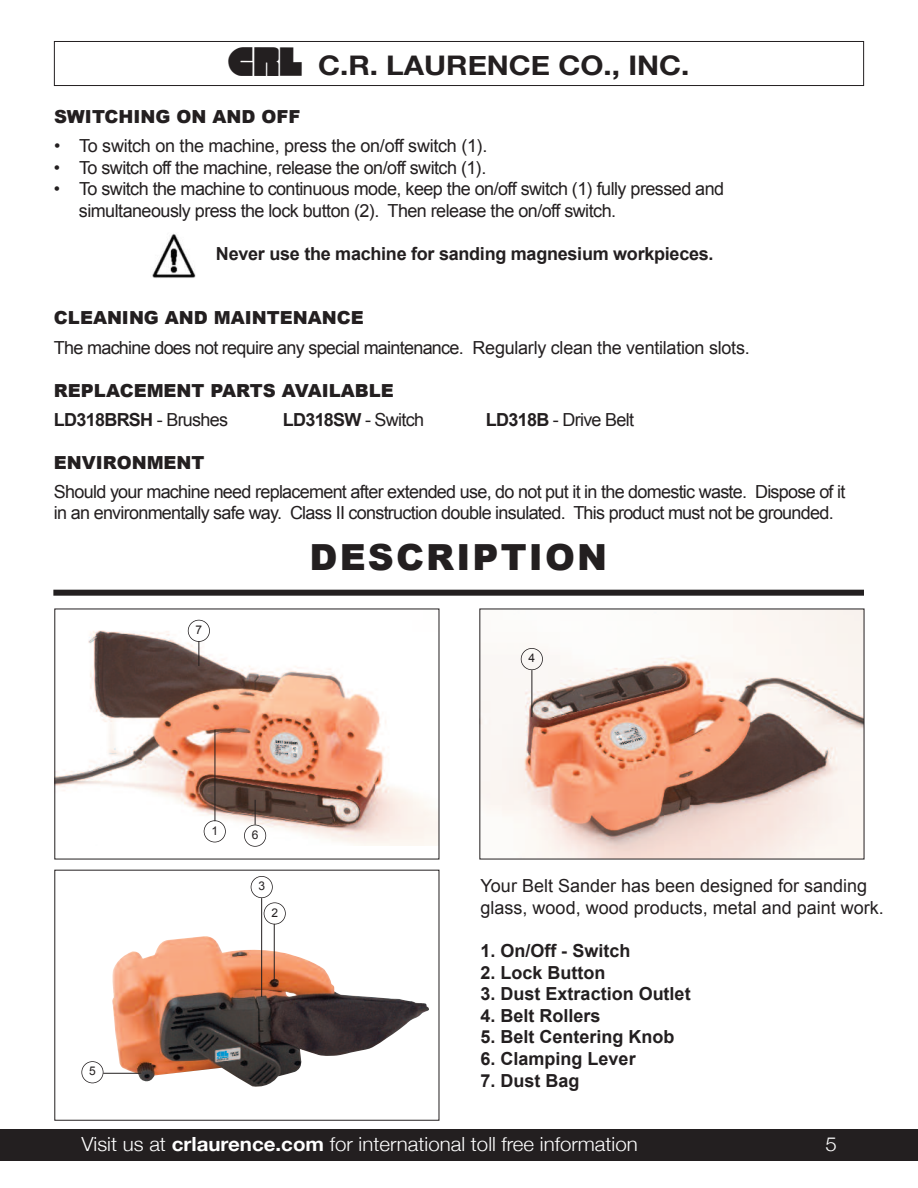
<style>
.page{position:relative;width:918px;height:1188px;background:#fff}
.page>*{position:absolute;margin:0;border:0;box-sizing:border-box;transform-origin:0 0}
.t1{font:900 36px "Arial";letter-spacing:.06em;color:#231f20}
.t2{font:700 27px "Helvetica Neue";color:#231f20;scale:1.1 1}
.t3{font:300 19.5px "Helvetica Neue";color:#fff;scale:1.05 1}
.t4{font:18px/21.6px "Arial";letter-spacing:-.03em;color:#231f20}
.t5{font:700 18px "Arial";color:#231f20}
.t6{font:900 18px/29.1px "Arial";color:#231f20}
.t7{font:18px/21.6px "Arial";color:#231f20}
.t8{font:700 18px "Arial";letter-spacing:-.04em;color:#231f20}
.t9{font:12px "Arial";color:#231f20}
.s1{font-family:"CRLLOGO";font-weight:400;font-size:36px}
.s2{font-weight:700}
.s3{font-weight:400}
</style>
<div class="page">
<div style="left:0;top:1129px;width:918px;height:32px;background:#231f20"></div>
<div style="left:54px;top:41px;width:810px;height:45px;border:1px solid #231f20"></div>
<img style="left:152px;top:233px;width:44px;height:45px">
<div style="left:53px;top:590px;width:811px;height:6px;background:#231f20"></div>
<img style="left:481px;top:611px;width:381px;height:246px">
<img style="left:56px;top:619px;width:381px;height:227px">
<img style="left:112px;top:936px;width:317px;height:151px">
<div style="left:54px;top:870px;width:385px;height:251px;border:1px solid #231f20"></div>
<div style="left:188px;top:620px;width:22px;height:22px;border:2px solid #231f20;border-radius:50%"></div>
<div style="left:204px;top:820px;width:22px;height:22px;border:2px solid #231f20;border-radius:50%"></div>
<div style="left:244px;top:825px;width:22px;height:22px;border:2px solid #231f20;border-radius:50%"></div>
<div style="left:521px;top:648px;width:22px;height:22px;border:2px solid #231f20;border-radius:50%"></div>
<div style="left:264px;top:902px;width:22px;height:23px;border:2px solid #231f20;border-radius:50%"></div>
<div style="left:251px;top:876px;width:22px;height:22px;border:2px solid #231f20;border-radius:50%"></div>
<div style="left:81px;top:1061px;width:23px;height:22px;border:2px solid #231f20;border-radius:50%"></div>
<svg style="left:198px;top:641px;width:1px;height:25px"></svg>
<hr style="left:215px;top:730px;width:1px;height:91px;background:#231f20">
<svg style="left:255px;top:800px;width:1px;height:25px"></svg>
<hr style="left:532px;top:670px;width:1px;height:47px;background:#231f20">
<hr style="left:274px;top:924px;width:1px;height:57px;background:#231f20">
<hr style="left:261px;top:898px;width:1px;height:99px;background:#231f20">
<hr style="left:103px;top:1073px;width:38px;height:1px;background:#231f20">
<h2 class="t2" style="left:229px;top:48px;width:420px"><span class="s1">A</span> C.R. LAURENCE Co., INC.</h2>
<p class="t6" style="left:54px;top:101px;width:248px">SWITCHING ON AND OFF</p>
<p class="t4" style="left:54px;top:135px;width:435px">• To switch on the machine, press the on/off switch (1).</p>
<p class="t4" style="left:54px;top:156px;width:434px">• To switch off the machine, release the on/off switch (1).</p>
<p class="t4" style="left:79px;top:178px;width:647px;text-indent:-25px">• To switch the machine to continuous mode, keep the on/off switch (1) fully pressed and simultaneously press the lock button (2). Then release the on/off switch.</p>
<p class="t5" style="left:216px;top:244px;width:499px">Never use the machine for sanding magnesium workpieces.</p>
<p class="t6" style="left:54px;top:303px;width:311px">CLEANING AND MAINTENANCE</p>
<p class="t4" style="left:54px;top:337px;width:697px">The machine does not require any special maintenance. Regularly clean the ventilation slots.</p>
<p class="t6" style="left:54px;top:375px;width:341px">REPLACEMENT PARTS AVAILABLE<br><span class="s2">LD318BRSH</span> <span class="s3">- Brushes</span></p>
<p class="t8" style="left:283px;top:409px;width:143px">LD318SW <span class="s3">- Switch</span></p>
<p class="t4" style="left:486px;top:409px;width:150px"><span class="s2">LD318B</span> - Drive Belt</p>
<p class="t6" style="left:54px;top:447px;width:152px">ENVIRONMENT</p>
<p class="t4" style="left:54px;top:481px;width:793px">Should your machine need replacement after extended use, do not put it in the domestic waste. Dispose of it in an environmentally safe way. Class II construction double insulated. This product must not be grounded.</p>
<h1 class="t1" style="left:310px;top:530px;width:299px">DESCRIPTION</h1>
<p class="t9" style="left:89px;top:1065px;width:8px">5</p>
<p class="t9" style="left:196px;top:623px;width:8px">7</p>
<p class="t9" style="left:211px;top:824px;width:8px">1</p>
<p class="t9" style="left:252px;top:828px;width:8px">6</p>
<p class="t9" style="left:258px;top:879px;width:8px">3</p>
<p class="t9" style="left:271px;top:906px;width:8px">2</p>
<p class="t9" style="left:529px;top:651px;width:8px">4</p>
<p class="t7" style="left:481px;top:875px;width:405px">Your Belt Sander has been designed for sanding glass, wood, wood products, metal and paint work.</p>
<p class="t5" style="left:481px;top:941px;width:152px">1. On/Off - Switch</p>
<p class="t5" style="left:481px;top:962px;width:127px">2. Lock Button</p>
<p class="t5" style="left:481px;top:984px;width:212px">3. Dust Extraction Outlet</p>
<p class="t5" style="left:481px;top:1005px;width:122px">4. Belt Rollers</p>
<p class="t5" style="left:481px;top:1027px;width:196px">5. Belt Centering Knob</p>
<p class="t5" style="left:481px;top:1049px;width:157px">6. Clamping Lever</p>
<p class="t5" style="left:481px;top:1070px;width:101px">7. Dust Bag</p>
<p class="t3" style="left:81px;top:1132px;width:531px">Visit us at <span class="s2">crlaurence.com</span> for international toll free information</p>
<p class="t3" style="left:826px;top:1132px;width:12px">5</p>
</div>
